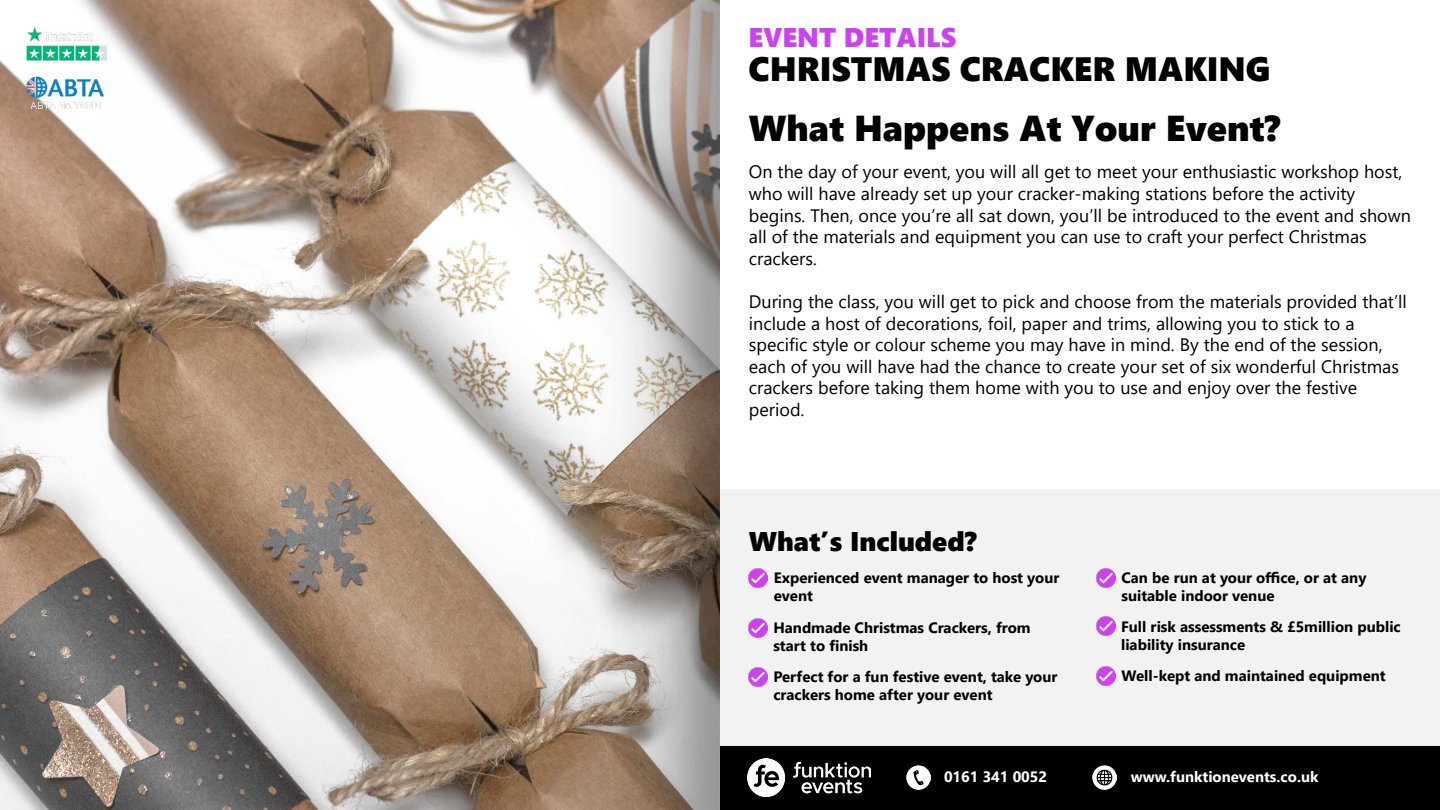
<style>
.page{position:relative;width:1440px;height:810px;background:#fff}
.page>*{position:absolute;margin:0;border:0;box-sizing:border-box;transform-origin:0 0}
.t1{font:36px "Segoe UI Black";color:#000}
.t2{font:33.75px "Segoe UI Black";color:#000}
.t3{font:27px "Segoe UI Black";color:#000}
.t4{font:27px "Segoe UI Black";color:#cc42f2}
.t5{font:18px/21.6px "Segoe UI";color:#000}
.t6{font:700 15px/18px "Segoe UI";color:#000}
.t7{font:700 15px "Segoe UI";color:#fff}
</style>
<div class="page">
<img style="left:0;top:0;width:564px;height:810px">
<img style="left:27px;top:27px;width:79px;height:81px">
<img style="left:564px;top:0;width:156px;height:810px">
<div style="left:720px;top:746px;width:720px;height:64px;background:#000"></div>
<img style="left:747px;top:759px;width:123px;height:38px">
<img style="left:906px;top:766px;width:24px;height:24px">
<img style="left:1092px;top:766px;width:25px;height:24px">
<div style="left:720px;top:489px;width:720px;height:257px;background:#f2f2f2"></div>
<img style="left:749px;top:568px;width:19px;height:19px">
<img style="left:749px;top:619px;width:19px;height:18px">
<img style="left:748px;top:667px;width:19px;height:19px">
<img style="left:1096px;top:568px;width:19px;height:19px">
<img style="left:1096px;top:617px;width:19px;height:19px">
<img style="left:1096px;top:667px;width:19px;height:19px">
<h3 class="t4" style="left:748px;top:18px;width:209px">EVENT DETAILS</h3>
<h2 class="t2" style="left:748px;top:45px;width:524px">CHRISTMAS CRACKER MAKING</h2>
<h1 class="t1" style="left:749px;top:102px;width:533px">What Happens At Your Event?</h1>
<p class="t5" style="left:749px;top:160px;width:664px">On the day of your event, you will all get to meet your enthusiastic workshop host, who will have already set up your cracker-making stations before the activity begins. Then, once you’re all sat down, you’ll be introduced to the event and shown all of the materials and equipment you can use to craft your perfect Christmas crackers.</p>
<p class="t5" style="left:749px;top:289px;width:660px">During the class, you will get to pick and choose from the materials provided that’ll include a host of decorations, foil, paper and trims, allowing you to stick to a specific style or colour scheme you may have in mind. By the end of the session, each of you will have had the chance to create your set of six wonderful Christmas crackers before taking them home with you to use and enjoy over the festive period.</p>
<h3 class="t3" style="left:749px;top:522px;width:229px">What’s Included?</h3>
<p class="t6" style="left:774px;top:567px;width:287px">Experienced event manager to host your event</p>
<p class="t6" style="left:773px;top:618px;width:259px">Handmade Christmas Crackers, from start to finish</p>
<p class="t6" style="left:773px;top:666px;width:286px">Perfect for a fun festive event, take your crackers home after your event</p>
<p class="t6" style="left:1121px;top:567px;width:247px">Can be run at your office, or at any suitable indoor venue</p>
<p class="t6" style="left:1121px;top:616px;width:281px">Full risk assessments &amp; £5million public liability insurance</p>
<p class="t6" style="left:1121px;top:666px;width:266px">Well-kept and maintained equipment</p>
<p class="t7" style="left:944px;top:762px;width:105px">0161 341 0052</p>
<p class="t7" style="left:1131px;top:762px;width:189px">www.funktionevents.co.uk</p>
</div>
